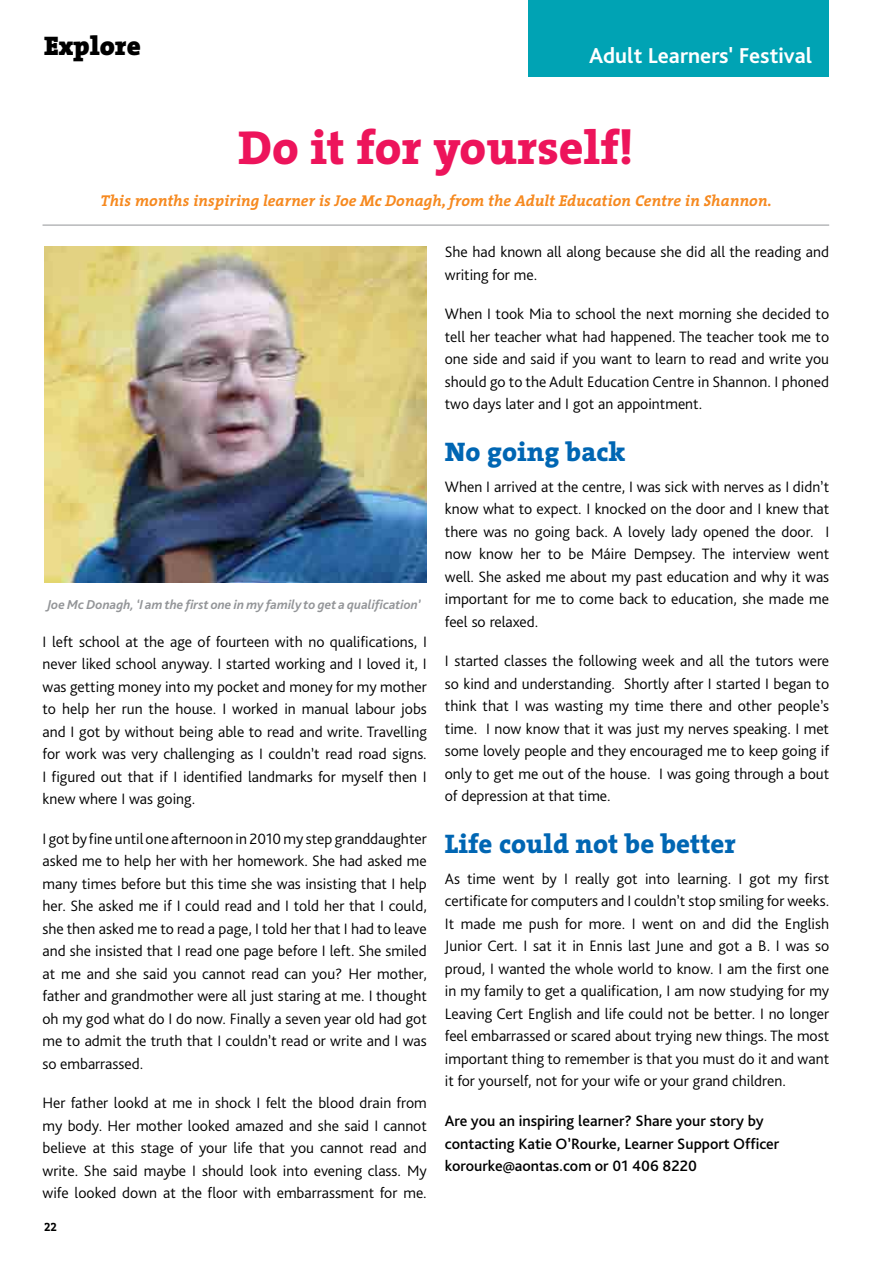
<style>
.page{position:relative;width:893px;height:1263px;background:#fff}
.page>*{position:absolute;margin:0;border:0;box-sizing:border-box;transform-origin:0 0}
.t1{font:800 48px "The Serif";color:#ed145b}
.t2{font:800 27px "The Serif";color:#0066b3}
.t3{font:900 27px "The Serif";color:#000}
.t4{font:700 22.5px "Bliss Pro";color:#fff}
.t5{font:300 15.75px/22.5px "Bliss Pro";color:#000;text-align:justify}
.t6{font:500 15.75px/22.5px "Bliss Pro";color:#000}
.t7{font:italic 700 15.75px "The Serif";color:#f6891f}
.t8{font:italic 700 13.5px "Bliss Pro";color:#939598}
.t9{font:12px "The Serif Bold Expert";color:#000}
</style>
<div class="page">
<div style="left:529px;top:0;width:300px;height:77px;background:#00a3b4"></div>
<hr style="left:43px;top:225px;width:786px;height:1px;background:#939598">
<img style="left:44px;top:246px;width:382px;height:337px">
<h2 class="t3" style="left:44px;top:23px;width:98px">Explore</h2>
<h3 class="t4" style="left:589px;top:42px;width:225px">Adult Learners' Festival</h3>
<h1 class="t1" style="left:238px;top:107px;width:397px">Do it for yourself!</h1>
<p class="t7" style="left:100px;top:188px;width:673px">This months inspiring learner is Joe Mc Donagh, from the Adult Education Centre in Shannon.</p>
<p class="t8" style="left:47px;top:596px;width:375px">Joe Mc Donagh, ‘I am the first one in my family to get a qualification’</p>
<p class="t5" style="left:43px;top:630px;width:386px">I left school at the age of fourteen with no qualifications, I never liked school anyway. I started working and I loved it, I was getting money into my pocket and money for my mother to help her run the house. I worked in manual labour jobs and I got by without being able to read and write. Travelling for work was very challenging as I couldn’t read road signs.<br>I figured out that if I identified landmarks for myself then I knew where I was going.</p>
<p class="t5" style="left:43px;top:827px;width:386px">I got by fine until one afternoon in 2010 my step granddaughter asked me to help her with her homework. She had asked me many times before but this time she was insisting that I help her. She asked me if I could read and I told her that I could, she then asked me to read a page, I told her that I had to leave and she insisted that I read one page before I left. She smiled at me and she said you cannot read can you? Her mother, father and grandmother were all just staring at me. I thought oh my god what do I do now. Finally a seven year old had got me to admit the truth that I couldn’t read or write and I was so embarrassed.</p>
<p class="t5" style="left:43px;top:1091px;width:386px">Her father lookd at me in shock I felt the blood drain from my body. Her mother looked amazed and she said I cannot believe at this stage of your life that you cannot read and write. She said maybe I should look into evening class. My wife looked down at the floor with embarrassment for me.</p>
<p class="t9" style="left:44px;top:1216px;width:15px">22</p>
<p class="t5" style="left:445px;top:241px;width:386px">She had known all along because she did all the reading and writing for me.</p>
<p class="t5" style="left:445px;top:303px;width:386px">When I took Mia to school the next morning she decided to tell her teacher what had happened. The teacher took me to one side and said if you want to learn to read and write you should go to the Adult Education Centre in Shannon. I phoned two days later and I got an appointment.</p>
<h2 class="t2" style="left:445px;top:429px;width:182px">No going back</h2>
<p class="t5" style="left:445px;top:475px;width:386px">When I arrived at the centre, I was sick with nerves as I didn’t know what to expect. I knocked on the door and I knew that there was no going back. A lovely lady opened the door. I now know her to be Máire Dempsey. The interview went well. She asked me about my past education and why it was important for me to come back to education, she made me feel so relaxed.</p>
<p class="t5" style="left:445px;top:649px;width:386px">I started classes the following week and all the tutors were so kind and understanding. Shortly after I started I began to think that I was wasting my time there and other people’s time. I now know that it was just my nerves speaking. I met some lovely people and they encouraged me to keep going if only to get me out of the house. I was going through a bout of depression at that time.</p>
<h2 class="t2" style="left:445px;top:821px;width:293px">Life could not be better</h2>
<p class="t5" style="left:445px;top:867px;width:386px">As time went by I really got into learning. I got my first certificate for computers and I couldn’t stop smiling for weeks.<br>It made me push for more. I went on and did the English Junior Cert. I sat it in Ennis last June and got a B. I was so proud, I wanted the whole world to know. I am the first one in my family to get a qualification, I am now studying for my Leaving Cert English and life could not be better. I no longer feel embarrassed or scared about trying new things. The most important thing to remember is that you must do it and want it for yourself, not for your wife or your grand children.</p>
<p class="t6" style="left:445px;top:1109px;width:336px">Are you an inspiring learner? Share your story by contacting Katie O’Rourke, Learner Support Officer korourke@aontas.com or 01 406 8220</p>
</div>
